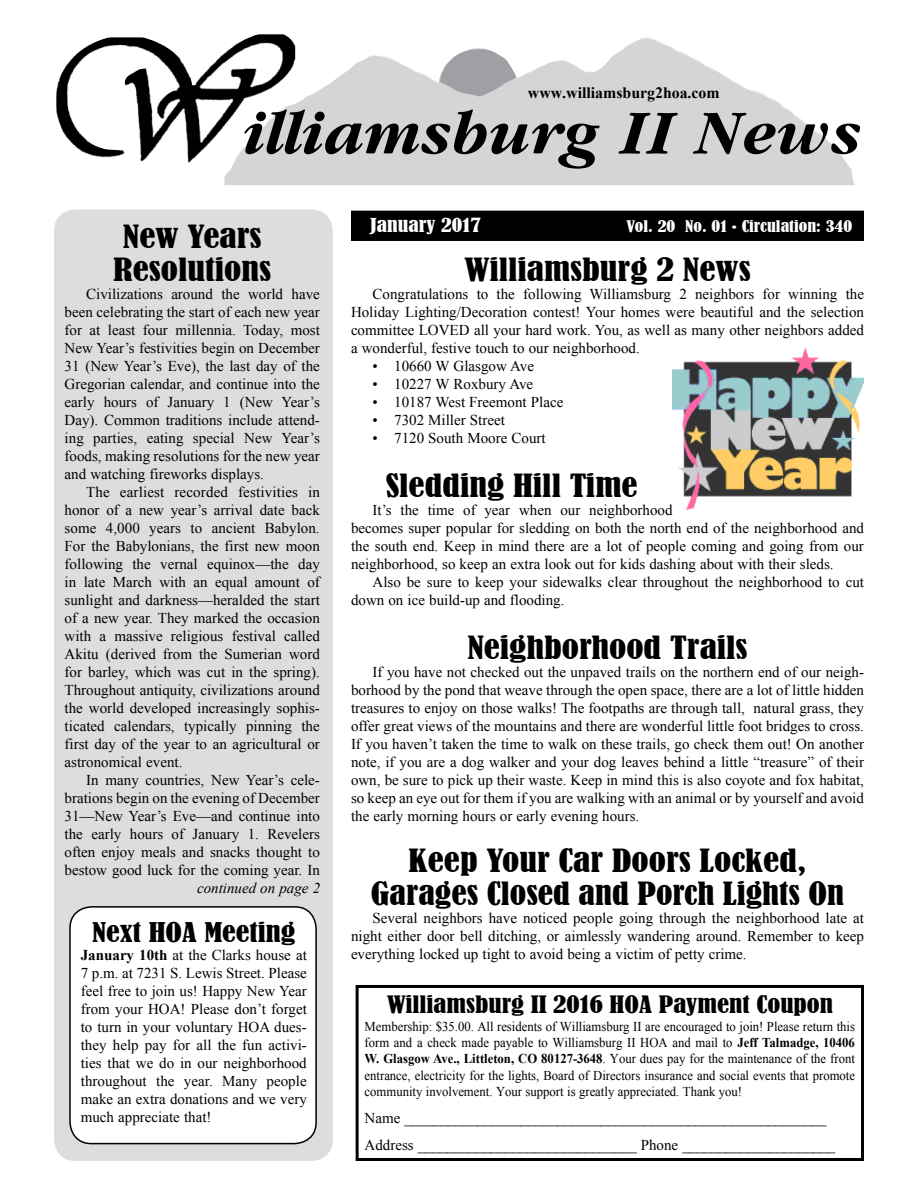
<style>
.page{position:relative;width:918px;height:1188px;background:#fff}
.page>*{position:absolute;margin:0;border:0;box-sizing:border-box;transform-origin:0 0}
.t1{font:italic 700 65.1px "Garamond";color:#000}
.t2{font:condensed 30px/33px "Bernard";color:#000;text-align:center;scale:1.2 1}
.t3{font:condensed 25.5px "Bernard";color:#000;scale:1.2 1}
.t4{font:condensed 22.5px "Bernard";color:#000;scale:1.2 1}
.t5{font:condensed 18px "Bernard";color:#fff;scale:1.2 1}
.t6{font:700 15.9px "Times New Roman";color:#000}
.t7{font:15px/18px "Times New Roman";color:#000;text-align:justify}
.t8{font:condensed 15px "Bernard";color:#fff;scale:1.2 1}
.t9{font:italic 15px "Times New Roman";color:#000}
.t10{font:13.5px/16.2px "Times New Roman";color:#000;text-align:justify;scale:.94 1}
.s1{font-weight:700}
</style>
<div class="page">
<div style="left:54px;top:210px;width:279px;height:951px;background:#dcddde;border-radius:22px"></div>
<div style="left:70px;top:907px;width:246px;height:237px;background:#fff;border-radius:22px"></div>
<div style="left:69px;top:906px;width:248px;height:238px;border:2px solid #000;border-radius:22px"></div>
<img style="left:224px;top:37px;width:631px;height:148px">
<img style="left:56px;top:34px;width:239px;height:130px">
<div style="left:356px;top:985px;width:508px;height:176px;border:3px solid #000"></div>
<div style="left:352px;top:211px;width:511px;height:29px;background:#000"></div>
<div style="left:351px;top:211px;width:513px;height:30px;border:2px solid #000"></div>
<img style="left:672px;top:347px;width:192px;height:162px">
<p class="t6" style="left:528px;top:82px;width:193px">www.williamsburg2hoa.com</p>
<h1 class="t1" style="left:247px;top:97px;width:621px">illiamsburg II News</h1>
<h2 class="t2" style="left:113px;top:221px;width:133px">New Years<br>Resolutions</h2>
<p class="t7" style="left:65px;top:285px;width:257px;text-indent:22px">Civilizations around the world have been celebrating the start of each new year for at least four millennia. Today, most New Year’s festivities begin on December 31 (New Year’s Eve), the last day of the Gregorian calendar, and continue into the early hours of January 1 (New Year’s Day). Common traditions include attend&shy;ing parties, eating special New Year’s foods, making resolutions for the new year and watching fireworks displays.</p>
<p class="t7" style="left:65px;top:483px;width:257px;text-indent:22px">The earliest recorded festivities in honor of a new year’s arrival date back some 4,000 years to ancient Babylon.<br>For the Babylonians, the first new moon following the vernal equinox—the day in late March with an equal amount of sunlight and darkness—heralded the start of a new year. They marked the occasion with a massive religious festival called Akitu (derived from the Sumerian word for barley, which was cut in the spring).<br>Throughout antiquity, civilizations around the world developed increasingly sophis&shy;ticated calendars, typically pinning the first day of the year to an agricultural or astronomical event.</p>
<p class="t7" style="left:65px;top:771px;width:257px;text-indent:22px">In many countries, New Year’s cele&shy;brations begin on the evening of December 31—New Year’s Eve—and continue into the early hours of January 1. Revelers often enjoy meals and snacks thought to bestow good luck for the coming year. In</p>
<p class="t9" style="left:197px;top:877px;width:125px">continued on page 2</p>
<h3 class="t3" style="left:92px;top:918px;width:171px">Next HOA Meeting</h3>
<p class="t7" style="left:81px;top:946px;width:228px"><span class="s1">January 10th</span> at the Clarks house at 7 p.m. at 7231 S. Lewis Street. Please feel free to join us! Happy New Year from your HOA! Please don’t forget to turn in your voluntary HOA dues&shy;they help pay for all the fun activi&shy;ties that we do in our neighborhood throughout the year. Many people make an extra donations and we very much appreciate that!</p>
<p class="t5" style="left:370px;top:215px;width:94px">January 2017</p>
<p class="t8" style="left:626px;top:218px;width:190px">Vol. 20 No. 01 • Circulation: 340</p>
<h2 class="t2" style="left:464px;top:253px;width:240px">Williamsburg 2 News</h2>
<p class="t7" style="left:351px;top:285px;width:515px;text-indent:22px">Congratulations to the following Williamsburg 2 neighbors for winning the Holiday Lighting/Decoration contest! Your homes were beautiful and the selection committee LOVED all your hard work. You, as well as many other neighbors added a wonderful, festive touch to our neighborhood.</p>
<p class="t7" style="left:373px;top:357px;width:163px">• 10660 W Glasgow Ave</p>
<p class="t7" style="left:373px;top:375px;width:162px">• 10227 W Roxbury Ave</p>
<p class="t7" style="left:373px;top:393px;width:192px">• 10187 West Freemont Place</p>
<p class="t7" style="left:373px;top:411px;width:134px">• 7302 Miller Street</p>
<p class="t7" style="left:373px;top:429px;width:175px">• 7120 South Moore Court</p>
<h2 class="t2" style="left:386px;top:469px;width:211px">Sledding Hill Time</h2>
<p class="t7" style="left:351px;top:501px;width:515px;text-align:left;text-indent:22px">It’s the time of year when our neighborhood<br>becomes super popular for sledding on both the north end of the neighborhood and the south end. Keep in mind there are a lot of people coming and going from our neighborhood, so keep an extra look out for kids dashing about with their sleds.</p>
<p class="t7" style="left:351px;top:573px;width:515px;text-indent:22px">Also be sure to keep your sidewalks clear throughout the neighborhood to cut down on ice build-up and flooding.</p>
<h2 class="t2" style="left:467px;top:631px;width:235px">Neighborhood Trails</h2>
<p class="t7" style="left:351px;top:663px;width:515px;text-indent:22px">If you have not checked out the unpaved trails on the northern end of our neigh&shy;borhood by the pond that weave through the open space, there are a lot of little hidden treasures to enjoy on those walks! The footpaths are through tall, natural grass, they offer great views of the mountains and there are wonderful little foot bridges to cross.<br>If you haven’t taken the time to walk on these trails, go check them out! On another note, if you are a dog walker and your dog leaves behind a little “treasure” of their own, be sure to pick up their waste. Keep in mind this is also coyote and fox habitat, so keep an eye out for them if you are walking with an animal or by yourself and avoid the early morning hours or early evening hours.</p>
<h2 class="t2" style="left:371px;top:844px;width:396px">Keep Your Car Doors Locked,<br>Garages Closed and Porch Lights On</h2>
<p class="t7" style="left:351px;top:909px;width:515px;text-indent:22px">Several neighbors have noticed people going through the neighborhood late at night either door bell ditching, or aimlessly wandering around. Remember to keep everything locked up tight to avoid being a victim of petty crime.</p>
<h3 class="t4" style="left:387px;top:992px;width:373px">Williamsburg II 2016 HOA Payment Coupon</h3>
<p class="t10" style="left:365px;top:1018px;width:523px">Membership: $35.00. All residents of Williamsburg II are encouraged to join! Please return this form and a check made payable to Williamsburg II HOA and mail to <span class="s1">Jeff Talmadge, 10406<br>W. Glasgow Ave., Littleton, CO 80127-3648</span>. Your dues pay for the maintenance of the front entrance, electricity for the lights, Board of Directors insurance and social events that promote community involvement. Your support is greatly appreciated. Thank you!</p>
<p class="t7" style="left:365px;top:1104px;width:472px;line-height:27px">Name __________________________________________________________<br>Address ______________________________ Phone _____________________</p>
</div>
